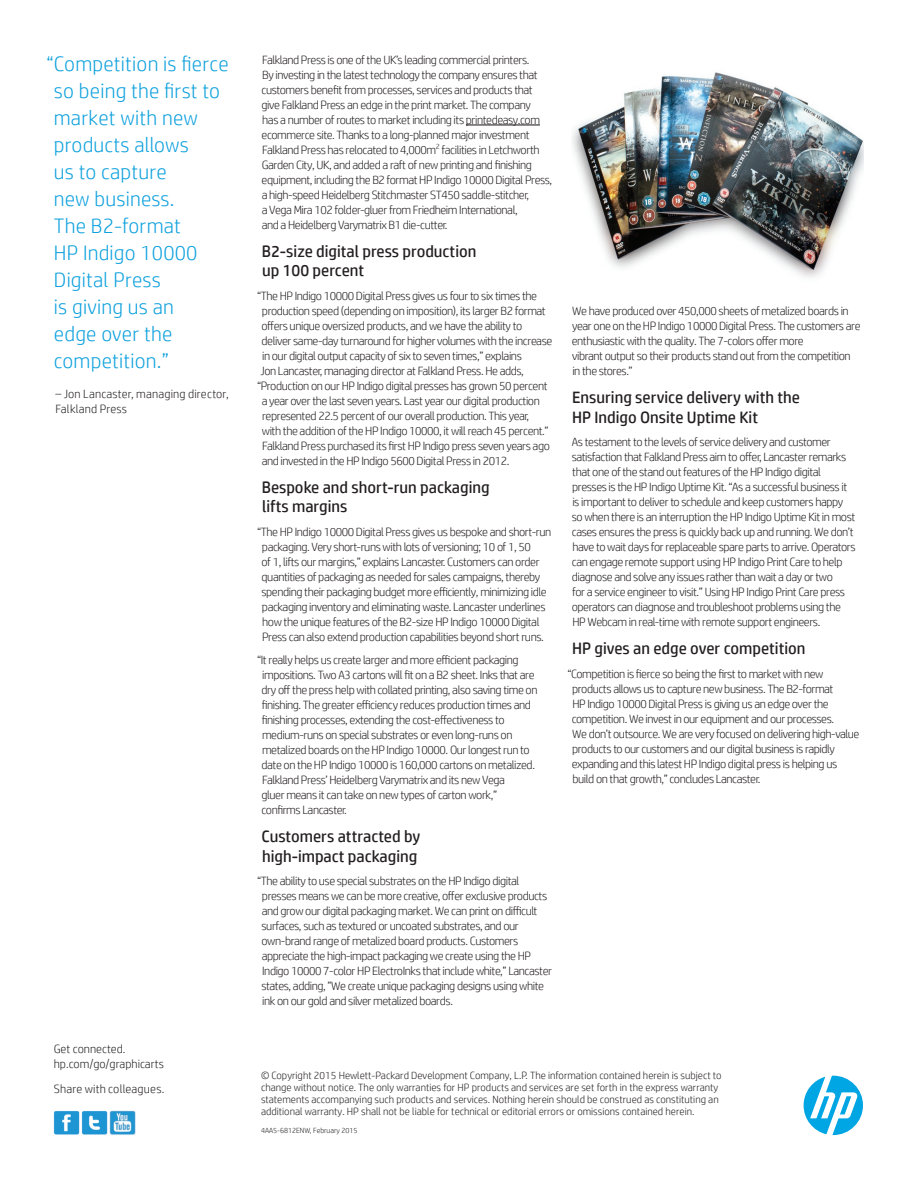
<style>
.page{position:relative;width:918px;height:1188px;background:#fff}
.page>*{position:absolute;margin:0;border:0;box-sizing:border-box;transform-origin:0 0}
.t1{font:300 21px/27px "HP Simplified";letter-spacing:.01em;color:#0ca0dd}
.sub-headers{font:16.5px/19.5px "HP Simplified";color:#231f20}
.body{font:300 12px/15px "HP Simplified";letter-spacing:-.035em;color:#231f20}
.body-2{font:300 12px/15px "HP Simplified";letter-spacing:.015em;color:#231f20}
.body-3{font:300 12px/15px "HP Simplified";color:#231f20}
.Copyright{font:300 10.5px/12px "HP Simplified";color:#231f20}
.body-4{font:300 7.5px "HP Simplified";color:#231f20}
</style>
<div class="page">
<svg style="left:804px;top:1076px;width:59px;height:59px"></svg>
<hr style="left:466px;top:124px;width:74px;height:1px;background:#231f20">
<img style="left:54px;top:1111px;width:25px;height:24px">
<img style="left:82px;top:1111px;width:25px;height:24px">
<img style="left:110px;top:1110px;width:26px;height:25px">
<img style="left:572px;top:72px;width:292px;height:206px">
<p class="t1" style="left:54px;top:50px;width:176px;text-indent:-7px">“Competition is fierce so being the first to market with new products allows<br>us to capture<br>new business.<br>The B2-format<br>HP Indigo 10000<br>Digital Press<br>is giving us an<br>edge over the competition.”</p>
<p class="body-2" style="left:55px;top:386px;width:175px">– Jon Lancaster, managing director,<br>Falkland Press</p>
<p class="body-3" style="left:54px;top:1042px;width:112px">Get connected. hp.com/go/graphicarts</p>
<p class="body-2" style="left:54px;top:1081px;width:112px">Share with colleagues.</p>
<p class="body" style="left:262px;top:52px;width:292px">Falkland Press is one of the UK’s leading commercial printers.<br>By investing in the latest technology the company ensures that customers benefit from processes, services and products that give Falkland Press an edge in the print market. The company<br>has a number of routes to market including its printedeasy.com ecommerce site. Thanks to a long-planned major investment Falkland Press has relocated to 4,000m<sup>2</sup> facilities in Letchworth Garden City, UK, and added a raft of new printing and finishing equipment, including the B2 format HP Indigo 10000 Digital Press, a high-speed Heidelberg Stitchmaster ST450 saddle-stitcher,<br>a Vega Mira 102 folder-gluer from Friedheim International,<br>and a Heidelberg Varymatrix B1 die-cutter.</p>
<p class="sub-headers" style="left:262px;top:241px;width:216px">B2-size digital press production up 100 percent</p>
<p class="body" style="left:257px;top:288px;width:281px">“The HP Indigo 10000 Digital Press gives us four to six times the</p>
<p class="body" style="left:262px;top:303px;width:285px">production speed (depending on imposition), its larger B2 format</p>
<p class="body" style="left:262px;top:318px;width:262px">offers unique oversized products, and we have the ability to</p>
<p class="body" style="left:262px;top:333px;width:292px">deliver same-day turnaround for higher volumes with the increase</p>
<p class="body" style="left:262px;top:348px;width:261px">in our digital output capacity of six to seven times,” explains</p>
<p class="body" style="left:261px;top:363px;width:265px">Jon Lancaster, managing director at Falkland Press. He adds,</p>
<p class="body" style="left:257px;top:378px;width:292px">“Production on our HP Indigo digital presses has grown 50 percent</p>
<p class="body" style="left:262px;top:393px;width:280px">a year over the last seven years. Last year our digital production</p>
<p class="body" style="left:262px;top:408px;width:269px">represented 22.5 percent of our overall production. This year,</p>
<p class="body" style="left:262px;top:423px;width:288px">with the addition of the HP Indigo 10000, it will reach 45 percent.”</p>
<p class="body" style="left:262px;top:438px;width:289px">Falkland Press purchased its first HP Indigo press seven years ago</p>
<p class="body" style="left:262px;top:453px;width:249px">and invested in the HP Indigo 5600 Digital Press in 2012.</p>
<p class="sub-headers" style="left:262px;top:477px;width:229px">Bespoke and short-run packaging lifts margins</p>
<p class="body" style="left:261px;top:524px;width:291px;text-indent:-4px">“The HP Indigo 10000 Digital Press gives us bespoke and short-run packaging. Very short-runs with lots of versioning; 10 of 1, 50<br>of 1, lifts our margins,” explains Lancaster. Customers can order quantities of packaging as needed for sales campaigns, thereby spending their packaging budget more efficiently, minimizing idle packaging inventory and eliminating waste. Lancaster underlines how the unique features of the B2-size HP Indigo 10000 Digital Press can also extend production capabilities beyond short runs.</p>
<p class="body" style="left:262px;top:652px;width:277px;text-indent:-4px">“It really helps us create larger and more efficient packaging impositions. Two A3 cartons will fit on a B2 sheet. Inks that are dry off the press help with collated printing, also saving time on finishing. The greater efficiency reduces production times and finishing processes, extending the cost-effectiveness to medium-runs on special substrates or even long-runs on metalized boards on the HP Indigo 10000. Our longest run to date on the HP Indigo 10000 is 160,000 cartons on metalized.<br>Falkland Press’ Heidelberg Varymatrix and its new Vega<br>gluer means it can take on new types of carton work,” confirms Lancaster.</p>
<p class="sub-headers" style="left:262px;top:827px;width:160px">Customers attracted by high-impact packaging</p>
<p class="body" style="left:261px;top:873px;width:292px;text-indent:-4px">“The ability to use special substrates on the HP Indigo digital presses means we can be more creative, offer exclusive products and grow our digital packaging market. We can print on difficult surfaces, such as textured or uncoated substrates, and our own-brand range of metalized board products. Customers appreciate the high-impact packaging we create using the HP Indigo 10000 7-color HP ElectroInks that include white,” Lancaster states, adding, ”We create unique packaging designs using white ink on our gold and silver metalized boards.</p>
<p class="body" style="left:572px;top:303px;width:290px">We have produced over 450,000 sheets of metalized boards in year one on the HP Indigo 10000 Digital Press. The customers are enthusiastic with the quality. The 7-colors offer more<br>vibrant output so their products stand out from the competition in the stores.”</p>
<p class="sub-headers" style="left:572px;top:387px;width:229px">Ensuring service delivery with the<br>HP Indigo Onsite Uptime Kit</p>
<p class="body" style="left:572px;top:434px;width:286px">As testament to the levels of service delivery and customer satisfaction that Falkland Press aim to offer, Lancaster remarks that one of the stand out features of the HP Indigo digital presses is the HP Indigo Uptime Kit. “As a successful business it is important to deliver to schedule and keep customers happy so when there is an interruption the HP Indigo Uptime Kit in most cases ensures the press is quickly back up and running. We don’t have to wait days for replaceable spare parts to arrive. Operators can engage remote support using HP Indigo Print Care to help diagnose and solve any issues rather than wait a day or two<br>for a service engineer to visit.” Using HP Indigo Print Care press operators can diagnose and troubleshoot problems using the HP Webcam in real-time with remote support engineers.</p>
<p class="sub-headers" style="left:572px;top:638px;width:235px">HP gives an edge over competition</p>
<p class="body" style="left:572px;top:666px;width:289px;text-indent:-4px">“Competition is fierce so being the first to market with new products allows us to capture new business. The B2-format<br>HP Indigo 10000 Digital Press is giving us an edge over the competition. We invest in our equipment and our processes.<br>We don’t outsource. We are very focused on delivering high-value products to our customers and our digital business is rapidly expanding and this latest HP Indigo digital press is helping us build on that growth,” concludes Lancaster.</p>
<p class="Copyright" style="left:261px;top:1069px;width:462px">© Copyright 2015 Hewlett-Packard Development Company, L.P. The information contained herein is subject to change without notice. The only warranties for HP products and services are set forth in the express warranty statements accompanying such products and services. Nothing herein should be construed as constituting an additional warranty. HP shall not be liable for technical or editorial errors or omissions contained herein.</p>
<p class="body-4" style="left:261px;top:1127px;width:98px">4AA5-6812ENW, February 2015</p>
</div>
